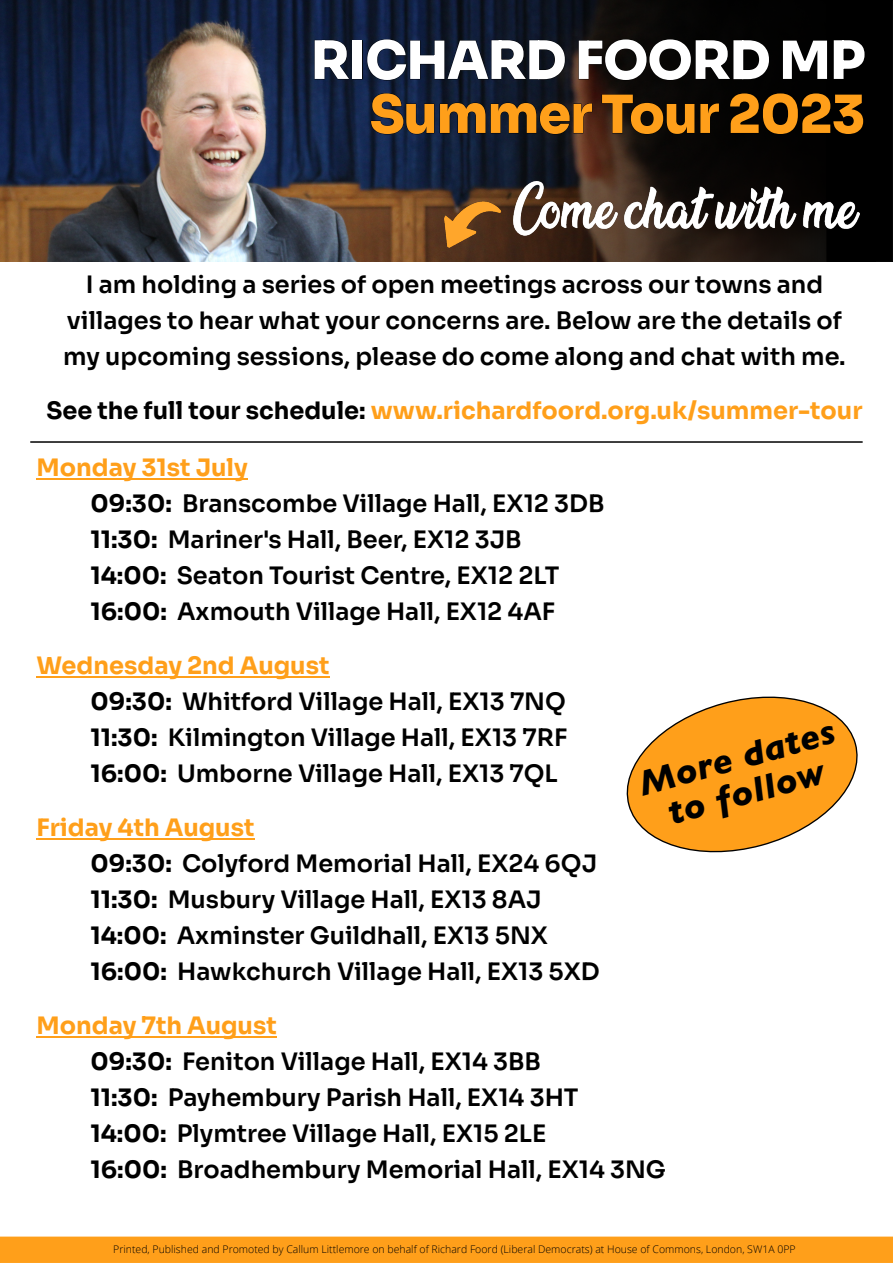
<style>
.page{position:relative;width:893px;height:1263px;background:#fff}
.page>*{position:absolute;margin:0;border:0;box-sizing:border-box;transform-origin:0 0}
.t1{font:800 52.5px "Sora";letter-spacing:-.02em;color:#fff}
.t2{font:800 52.5px "Sora";letter-spacing:-.02em;color:#ff9f1a}
.t3{font:italic 700 36px/36px "Gill Sans";color:#000;text-align:center}
.t4{font:600 24px/36px "Sora";color:#000}
.t5{font:700 24px "Sora";color:#ff9f1a}
.t6{font:300 10.5px "Open Sans";color:#000}
.s1{color:#000}
.s2{font-weight:700;color:#ff9f1a}
.s3{font-weight:700}
</style>
<div class="page">
<hr style="left:30px;top:441px;width:833px;height:2px;background:#000">
<hr style="left:37px;top:479px;width:211px;height:1px;background:#ff9f1a">
<hr style="left:37px;top:677px;width:293px;height:1px;background:#ff9f1a">
<hr style="left:37px;top:839px;width:218px;height:1px;background:#ff9f1a">
<hr style="left:37px;top:1037px;width:240px;height:1px;background:#ff9f1a">
<div style="left:0;top:1236px;width:893px;height:27px;background:#ff9f1a;border:2px solid #ff9f1a"></div>
<img style="left:0;top:0;width:48px;height:261px">
<img style="left:48px;top:0;width:779px;height:261px">
<div style="left:827px;top:0;width:66px;height:262px;background:#000"></div>
<svg style="left:314px;top:39px;width:251px;height:41px;background:#0e192f"></svg>
<svg style="left:578px;top:39px;width:191px;height:41px;background:#0b0706"></svg>
<div style="left:782px;top:40px;width:45px;height:39px;background:#010101"></div>
<svg style="left:371px;top:93px;width:63px;height:41px;background:#122140"></svg>
<svg style="left:440px;top:102px;width:153px;height:32px;background:#191b26"></svg>
<svg style="left:602px;top:94px;width:117px;height:40px;background:#100b08"></svg>
<div style="left:730px;top:93px;width:99px;height:41px;background:#020201"></div>
<img style="left:513px;top:181px;width:347px;height:55px">
<img style="left:444px;top:202px;width:58px;height:46px">
<svg style="left:626px;top:696px;width:232px;height:157px"></svg>
<h1 class="t1" style="left:311px;top:28px;width:556px">RICHARD FOORD MP</h1>
<h1 class="t2" style="left:370px;top:82px;width:497px">Summer Tour 2023</h1>
<p class="t4" style="left:63px;top:267px;width:784px;text-align:center">I am holding a series of open meetings across our towns and villages to hear what your concerns are. Below are the details of my upcoming sessions, please do come along and chat with me.</p>
<p class="t5" style="left:46px;top:396px;width:818px"><span class="s1">See the full tour schedule:</span> www.richardfoord.org.uk/summer-tour</p>
<p class="t4" style="left:91px;top:450px;width:515px;text-indent:-54px"><span class="s2">Monday 31st July<br></span><span class="s3">09:30:</span> Branscombe Village Hall, EX12 3DB <span class="s3">11:30:</span> Mariner's Hall, Beer, EX12 3JB<br><span class="s3">14:00:</span> Seaton Tourist Centre, EX12 2LT <span class="s3">16:00:</span> Axmouth Village Hall, EX12 4AF</p>
<p class="t4" style="left:91px;top:648px;width:478px;text-indent:-54px"><span class="s2">Wednesday 2nd August<br></span><span class="s3">09:30:</span> Whitford Village Hall, EX13 7NQ <span class="s3">11:30:</span> Kilmington Village Hall, EX13 7RF <span class="s3">16:00:</span> Umborne Village Hall, EX13 7QL</p>
<p class="t4" style="left:91px;top:810px;width:511px;text-indent:-54px"><span class="s2">Friday 4th August<br></span><span class="s3">09:30:</span> Colyford Memorial Hall, EX24 6QJ <span class="s3">11:30:</span> Musbury Village Hall, EX13 8AJ <span class="s3">14:00:</span> Axminster Guildhall, EX13 5NX <span class="s3">16:00:</span> Hawkchurch Village Hall, EX13 5XD</p>
<p class="t4" style="left:91px;top:1008px;width:577px;text-indent:-54px"><span class="s2">Monday 7th August<br></span><span class="s3">09:30:</span> Feniton Village Hall, EX14 3BB<br><span class="s3">11:30:</span> Payhembury Parish Hall, EX14 3HT<br><span class="s3">14:00:</span> Plymtree Village Hall, EX15 2LE<br><span class="s3">16:00:</span> Broadhembury Memorial Hall, EX14 3NG</p>
<h2 class="t3" style="left:636px;top:770px;width:204px;rotate:-15deg">More dates to follow</h2>
<p class="t6" style="left:113px;top:1245px;width:684px">Printed, Published and Promoted by Callum Littlemore on behalf of Richard Foord (Liberal Democrats) at House of Commons, London, SW1A 0PP</p>
</div>
